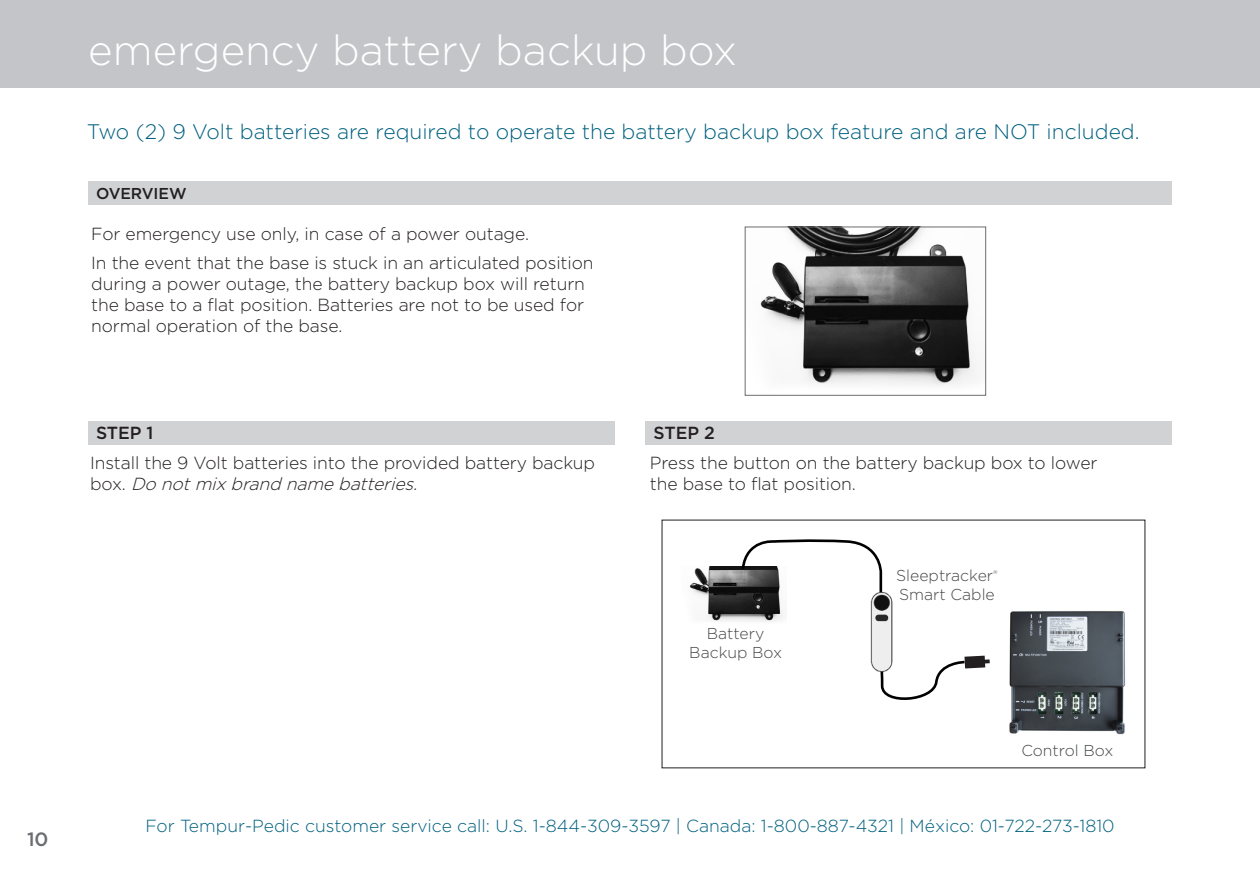
<style>
.page{position:relative;width:1260px;height:882px;background:#fff}
.page>*{position:absolute;margin:0;border:0;box-sizing:border-box;transform-origin:0 0}
.t1{font:300 42px "Gotham";color:#fff}
.Intro_Subheader{font:300 21px "Gotham";color:#00607f}
.t2{font:500 19.25px "Gotham";color:#6c6d70}
.Body{font:300 17.5px/21px "Gotham";letter-spacing:-.005em;color:#231f20}
.t3{font:300 17.5px "Gotham";color:#00607f}
.Step{font:500 17.5px "Gotham";letter-spacing:-.005em;color:#231f20}
.Callout_Center{font:300 15.75px/19.2px "Gotham";color:#454647;text-align:center}
.Step-2{font:500 15.75px "Gotham";letter-spacing:-.005em;color:#231f20}
.Callout_Center-2{font:300 5.6px "Gotham";color:#454647}
.s1{font-style:italic}
</style>
<div class="page">
<div style="left:0;top:0;width:1260px;height:88px;background:#c4c5c9"></div>
<div style="left:88px;top:181px;width:1084px;height:24px;background:#d1d2d4"></div>
<div style="left:646px;top:421px;width:526px;height:23px;background:#d1d2d4"></div>
<div style="left:88px;top:421px;width:526px;height:23px;background:#d1d2d4"></div>
<img style="left:760px;top:228px;width:217px;height:158px">
<div style="left:745px;top:226px;width:241px;height:170px;border:1px solid #6c6d70"></div>
<img style="left:690px;top:567px;width:50px;height:54px">
<img style="left:1009px;top:610px;width:116px;height:125px">
<svg style="left:740px;top:539px;width:250px;height:161px"></svg>
<img style="left:861px;top:591px;width:39px;height:85px">
<p class="t2" style="left:27px;top:828px;width:23px">10</p>
<p class="t1" style="left:88px;top:27px;width:651px">emergency battery backup box</p>
<p class="Intro_Subheader" style="left:87px;top:120px;width:1054px">Two (2) 9 Volt batteries are required to operate the battery backup box feature and are NOT included.</p>
<p class="Step-2" style="left:96px;top:184px;width:92px">OVERVIEW</p>
<p class="Body" style="left:91px;top:223px;width:439px">For emergency use only, in case of a power outage.</p>
<p class="Body" style="left:91px;top:252px;width:504px">In the event that the base is stuck in an articulated position during a power outage, the battery backup box will return the base to a flat position. Batteries are not to be used for normal operation of the base.</p>
<p class="Step" style="left:96px;top:423px;width:59px">STEP 1</p>
<p class="Step" style="left:654px;top:423px;width:63px">STEP 2</p>
<p class="Body" style="left:90px;top:452px;width:507px">Install the 9 Volt batteries into the provided battery backup b o x . <span class="s1">Do notmix brand name batteries.</span></p>
<p class="Body" style="left:650px;top:452px;width:449px">Press the button on the battery backup box to lower the base to flat position.</p>
<p class="Callout_Center" style="left:689px;top:624px;width:94px">Battery<br>Backup Box</p>
<p class="Callout_Center" style="left:896px;top:566px;width:98px">Sleeptracker</p>
<p class="Callout_Center-2" style="left:993px;top:569px;width:6px">®</p>
<p class="Callout_Center" style="left:899px;top:585px;width:97px">Smart Cable</p>
<p class="Callout_Center" style="left:1021px;top:741px;width:94px">Control Box</p>
<p class="t3" style="left:145px;top:816px;width:971px">For Tempur-Pedic customer service call: U.S. 1-844-309-3597 | Canada: 1-800-887-4321 | México: 01-722-273-1810</p>
</div>
